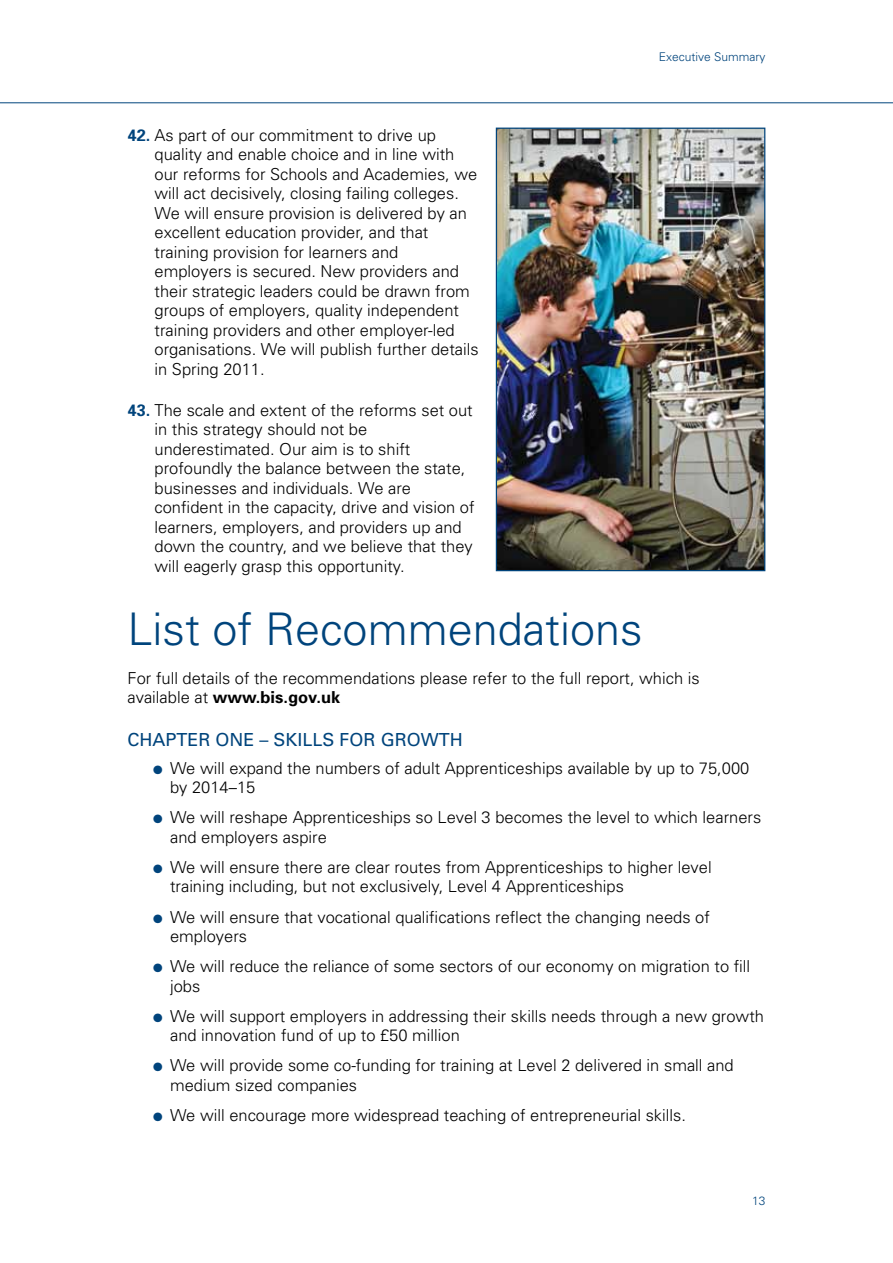
<style>
.page{position:relative;width:893px;height:1263px;background:#fff}
.page>*{position:absolute;margin:0;border:0;box-sizing:border-box;transform-origin:0 0}
.t1{font:300 45px "Univers";color:#00447c}
.t2{font:18px "Univers";color:#00447c}
.t3{font:300 16.5px/19.5px "Univers";color:#000}
.t4{font:300 12px "Univers";color:#00447c}
.s1{font-weight:700;color:#00447c}
.s2{font-weight:700}
.s3{color:#00447c}
</style>
<div class="page">
<hr style="left:0;top:102px;width:893px;height:1px;background:#00447c">
<img style="left:498px;top:130px;width:265px;height:439px">
<div style="left:496px;top:128px;width:269px;height:443px;border:1px solid #00447c"></div>
<p class="t4" style="left:659px;top:49px;width:108px">Executive Summary</p>
<p class="t3" style="left:155px;top:125px;width:326px;text-indent:-27px"><span class="s1">42.</span> As part of our commitment to drive up quality and enable choice and in line with our reforms for Schools and Academies, we will act decisively, closing failing colleges.<br>We will ensure provision is delivered by an excellent education provider, and that training provision for learners and employers is secured. New providers and their strategic leaders could be drawn from groups of employers, quality independent training providers and other employer-led organisations. We will publish further details in Spring 2011.</p>
<p class="t3" style="left:155px;top:400px;width:322px;text-indent:-27px"><span class="s1">43.</span> The scale and extent of the reforms set out in this strategy should not be underestimated. Our aim is to shift profoundly the balance between the state, businesses and individuals. We are confident in the capacity, drive and vision of learners, employers, and providers up and down the country, and we believe that they will eagerly grasp this opportunity.</p>
<h1 class="t1" style="left:128px;top:602px;width:517px">List of Recommendations</h1>
<p class="t3" style="left:128px;top:668px;width:574px">For full details of the recommendations please refer to the full report, which is available at <span class="s2">www.bis.gov.uk</span></p>
<p class="t2" style="left:128px;top:728px;width:337px">CHAPTER ONE – SKILLS FOR GROWTH</p>
<p class="t3" style="left:170px;top:757px;width:581px;text-indent:-17px"><span class="s3">●</span> We will expand the numbers of adult Apprenticeships available by up to 75,000 by 2014–15</p>
<p class="t3" style="left:170px;top:807px;width:593px;text-indent:-17px"><span class="s3">●</span> We will reshape Apprenticeships so Level 3 becomes the level to which learners and employers aspire</p>
<p class="t3" style="left:170px;top:857px;width:543px;text-indent:-17px"><span class="s3">●</span> We will ensure there are clear routes from Apprenticeships to higher level training including, but not exclusively, Level 4 Apprenticeships</p>
<p class="t3" style="left:170px;top:906px;width:541px;text-indent:-17px"><span class="s3">●</span> We will ensure that vocational qualifications reflect the changing needs of employers</p>
<p class="t3" style="left:170px;top:956px;width:582px;text-indent:-17px"><span class="s3">●</span> We will reduce the reliance of some sectors of our economy on migration to fill jobs</p>
<p class="t3" style="left:170px;top:1006px;width:595px;text-indent:-17px"><span class="s3">●</span> We will support employers in addressing their skills needs through a new growth and innovation fund of up to £50 million</p>
<p class="t3" style="left:170px;top:1055px;width:565px;text-indent:-17px"><span class="s3">●</span> We will provide some co-funding for training at Level 2 delivered in small and medium sized companies</p>
<p class="t3" style="left:153px;top:1105px;width:534px"><span class="s3">●</span> We will encourage more widespread teaching of entrepreneurial skills.</p>
<p class="t4" style="left:752px;top:1193px;width:15px">13</p>
</div>
